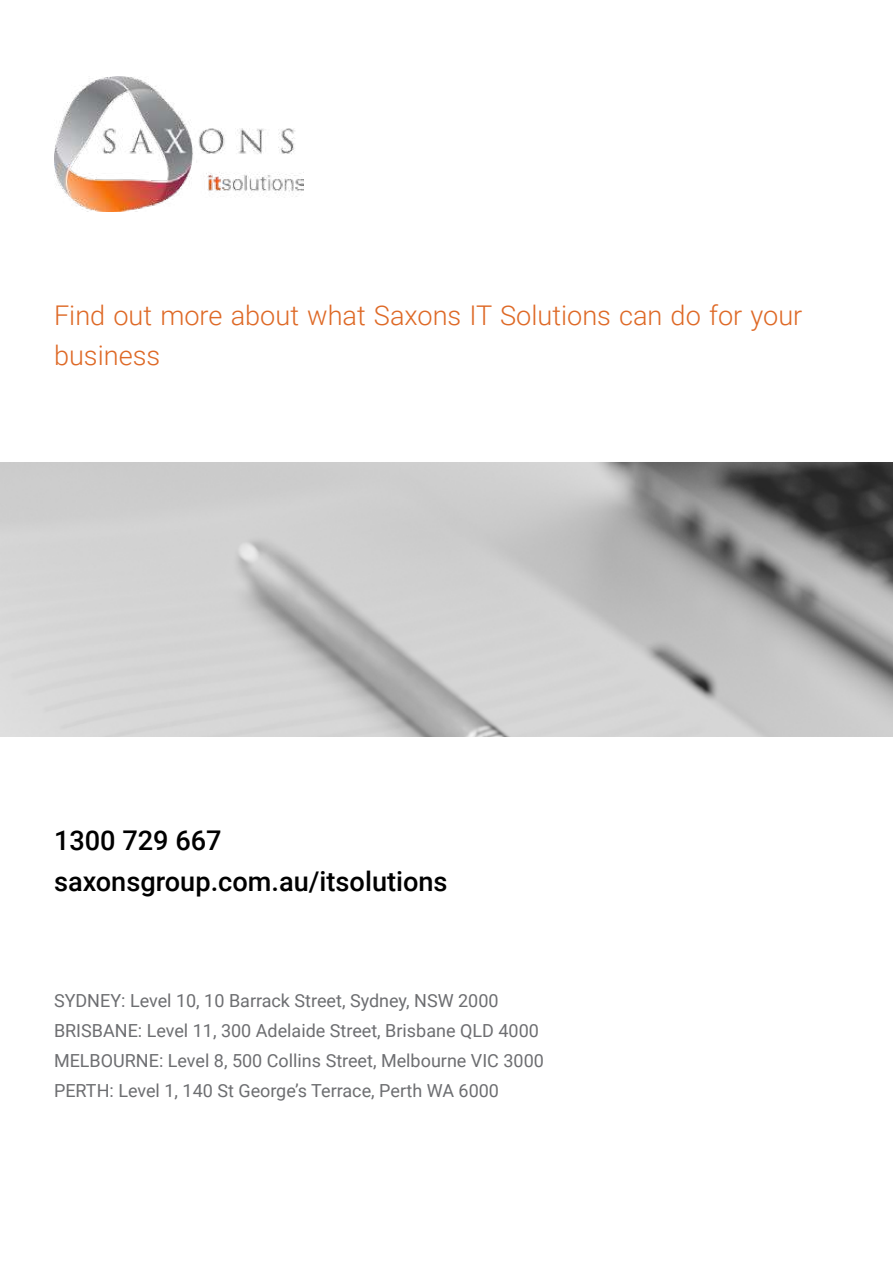
<style>
.page{position:relative;width:893px;height:1263px;background:#fff}
.page>*{position:absolute;margin:0;border:0;box-sizing:border-box;transform-origin:0 0}
.t1{font:300 27.15px/40.5px "Roboto";color:#de6926}
.t2{font:500 27.15px/40.5px "Roboto";color:#000}
.t3{font:18px/30px "Roboto";color:#6d6e71}
</style>
<div class="page">
<img style="left:54px;top:76px;width:250px;height:135px">
<img style="left:0;top:462px;width:893px;height:275px">
<h1 class="t1" style="left:54px;top:294px;width:750px">Find out more about what Saxons IT Solutions can do for your business</h1>
<h1 class="t2" style="left:54px;top:819px;width:395px">1300 729 667 saxonsgroup.com.au/itsolutions</h1>
<p class="t3" style="left:54px;top:985px;width:491px">SYDNEY: Level 10, 10 Barrack Street, Sydney, NSW 2000<br>BRISBANE: Level 11, 300 Adelaide Street, Brisbane QLD 4000<br>MELBOURNE: Level 8, 500 Collins Street, Melbourne VIC 3000<br>PERTH: Level 1, 140 St George’s Terrace, Perth WA 6000</p>
</div>
